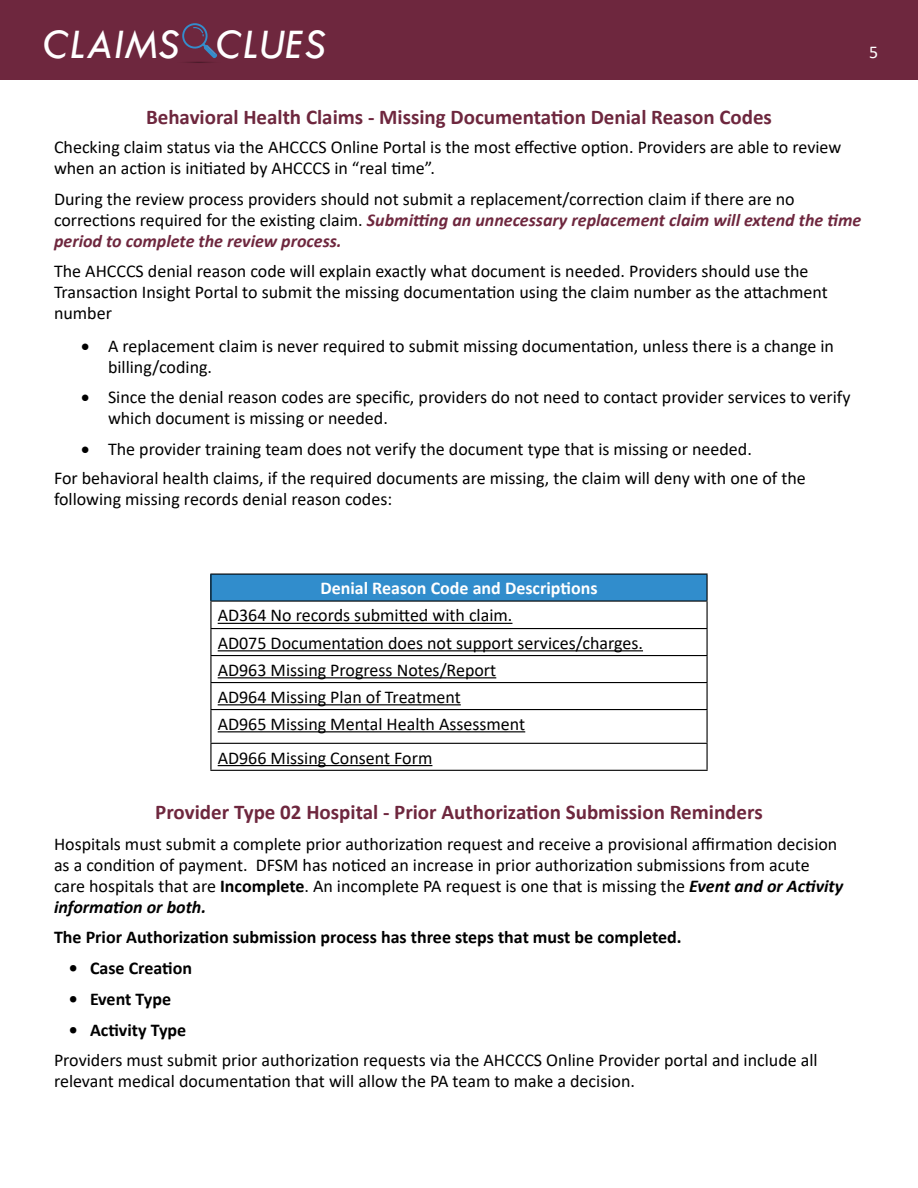
<style>
.page{position:relative;width:918px;height:1188px;background:#fff}
.page>*{position:absolute;margin:0;border:0;box-sizing:border-box;transform-origin:0 0}
.t1{font:italic 43.65px "Tw Cen";color:#fff}
.t2{font:700 21px "Calibri";color:#6e273e}
.t3{font:18px/21px "Calibri";color:#000}
.t4{font:700 18px "Calibri";color:#000}
.t5{font:700 18px "Calibri";color:#fff}
.t6{font:18px "Calibri";color:#fff}
.s1{font-weight:700;font-style:italic;color:#6e273e}
.s2{font-weight:700}
.s3{font-weight:700;font-style:italic}
</style>
<div class="page">
<div style="left:0;top:0;width:918px;height:79px;background:#6e273e"></div>
<svg style="left:182px;top:23px;width:35px;height:40px"></svg>
<div style="left:211px;top:574px;width:496px;height:27px;background:#318dcc"></div>
<hr style="left:210px;top:575px;width:2px;height:26px;background:#000">
<hr style="left:210px;top:574px;width:498px;height:1px;background:#000">
<hr style="left:706px;top:575px;width:2px;height:26px;background:#000">
<hr style="left:210px;top:602px;width:2px;height:26px;background:#000">
<hr style="left:210px;top:629px;width:2px;height:26px;background:#000">
<hr style="left:210px;top:656px;width:2px;height:26px;background:#000">
<hr style="left:210px;top:683px;width:2px;height:26px;background:#000">
<hr style="left:210px;top:710px;width:2px;height:33px;background:#000">
<hr style="left:210px;top:601px;width:498px;height:1px;background:#000">
<hr style="left:706px;top:602px;width:2px;height:26px;background:#000">
<hr style="left:706px;top:629px;width:2px;height:26px;background:#000">
<hr style="left:706px;top:656px;width:2px;height:26px;background:#000">
<hr style="left:706px;top:683px;width:2px;height:26px;background:#000">
<hr style="left:706px;top:710px;width:2px;height:33px;background:#000">
<hr style="left:210px;top:628px;width:498px;height:1px;background:#000">
<hr style="left:210px;top:655px;width:498px;height:1px;background:#000">
<hr style="left:210px;top:682px;width:498px;height:1px;background:#000">
<hr style="left:210px;top:709px;width:498px;height:1px;background:#000">
<hr style="left:210px;top:744px;width:2px;height:26px;background:#000">
<hr style="left:210px;top:743px;width:498px;height:1px;background:#000">
<hr style="left:706px;top:744px;width:2px;height:26px;background:#000">
<hr style="left:210px;top:770px;width:498px;height:1px;background:#000">
<hr style="left:218px;top:623px;width:294px;height:1px;background:#000">
<hr style="left:218px;top:650px;width:425px;height:1px;background:#000">
<hr style="left:218px;top:677px;width:278px;height:1px;background:#000">
<hr style="left:218px;top:704px;width:243px;height:1px;background:#000">
<hr style="left:218px;top:731px;width:307px;height:1px;background:#000">
<hr style="left:218px;top:765px;width:214px;height:1px;background:#000">
<h1 class="t1" style="left:43px;top:18px;width:285px">CLAIMS CLUES</h1>
<p class="t6" style="left:869px;top:39px;width:11px">5</p>
<p class="t2" style="left:146px;top:102px;width:628px">Behavioral Health Claims - Missing Documentation Denial Reason Codes</p>
<p class="t3" style="left:54px;top:136px;width:789px">Checking claim status via the AHCCCS Online Portal is the most effective option. Providers are able to review when an action is initiated by AHCCCS in “real time”.</p>
<p class="t3" style="left:54px;top:188px;width:809px">During the review process providers should not submit a replacement/correction claim if there are no corrections required for the existing claim. <span class="s1">Submitting an unnecessary replacement claim will extend the time period to complete the review process.</span></p>
<p class="t3" style="left:54px;top:261px;width:775px">The AHCCCS denial reason code will explain exactly what document is needed. Providers should use the<br>Transaction Insight Portal to submit the missing documentation using the claim number as the attachment number</p>
<p class="t3" style="left:108px;top:335px;width:728px;text-indent:-27px">• A replacement claim is never required to submit missing documentation, unless there is a change in billing/coding.</p>
<p class="t3" style="left:108px;top:386px;width:744px;text-indent:-27px">• Since the denial reason codes are specific, providers do not need to contact provider services to verify which document is missing or needed.</p>
<p class="t3" style="left:54px;top:434px;width:753px;line-height:29.2px;text-indent:27px">• The provider training team does not verify the document type that is missing or needed.<br>For behavioral health claims, if the required documents are missing, the claim will deny with one of the</p>
<p class="t3" style="left:54px;top:488px;width:340px">following missing records denial reason codes:</p>
<p class="t5" style="left:320px;top:576px;width:279px">Denial Reason Code and Descriptions</p>
<p class="t3" style="left:218px;top:601px;width:427px;line-height:27.2px">AD364 No records submitted with claim.<br>AD075 Documentation does not support services/charges.<br>AD963 Missing Progress Notes/Report<br>AD964 Missing Plan of Treatment<br>AD965 Missing Mental Health Assessment</p>
<p class="t3" style="left:218px;top:747px;width:216px">AD966 Missing Consent Form</p>
<p class="t2" style="left:155px;top:797px;width:609px">Provider Type 02 Hospital - Prior Authorization Submission Reminders</p>
<p class="t3" style="left:54px;top:833px;width:791px">Hospitals must submit a complete prior authorization request and receive a provisional affirmation decision as a condition of payment. DFSM has noticed an increase in prior authorization submissions from acute care hospitals that are <span class="s2">Incomplete</span>. An incomplete PA request is one that is missing the <span class="s3">Event and or Activity information or both.</span></p>
<p class="t4" style="left:54px;top:925px;width:629px">The Prior Authorization submission process has three steps that must be completed.</p>
<p class="t4" style="left:69px;top:955px;width:125px">• Case Creation</p>
<p class="t4" style="left:69px;top:986px;width:104px">• Event Type</p>
<p class="t4" style="left:69px;top:1017px;width:119px">• Activity Type</p>
<p class="t3" style="left:54px;top:1049px;width:765px">Providers must submit prior authorization requests via the AHCCCS Online Provider portal and include all relevant medical documentation that will allow the PA team to make a decision.</p>
</div>
